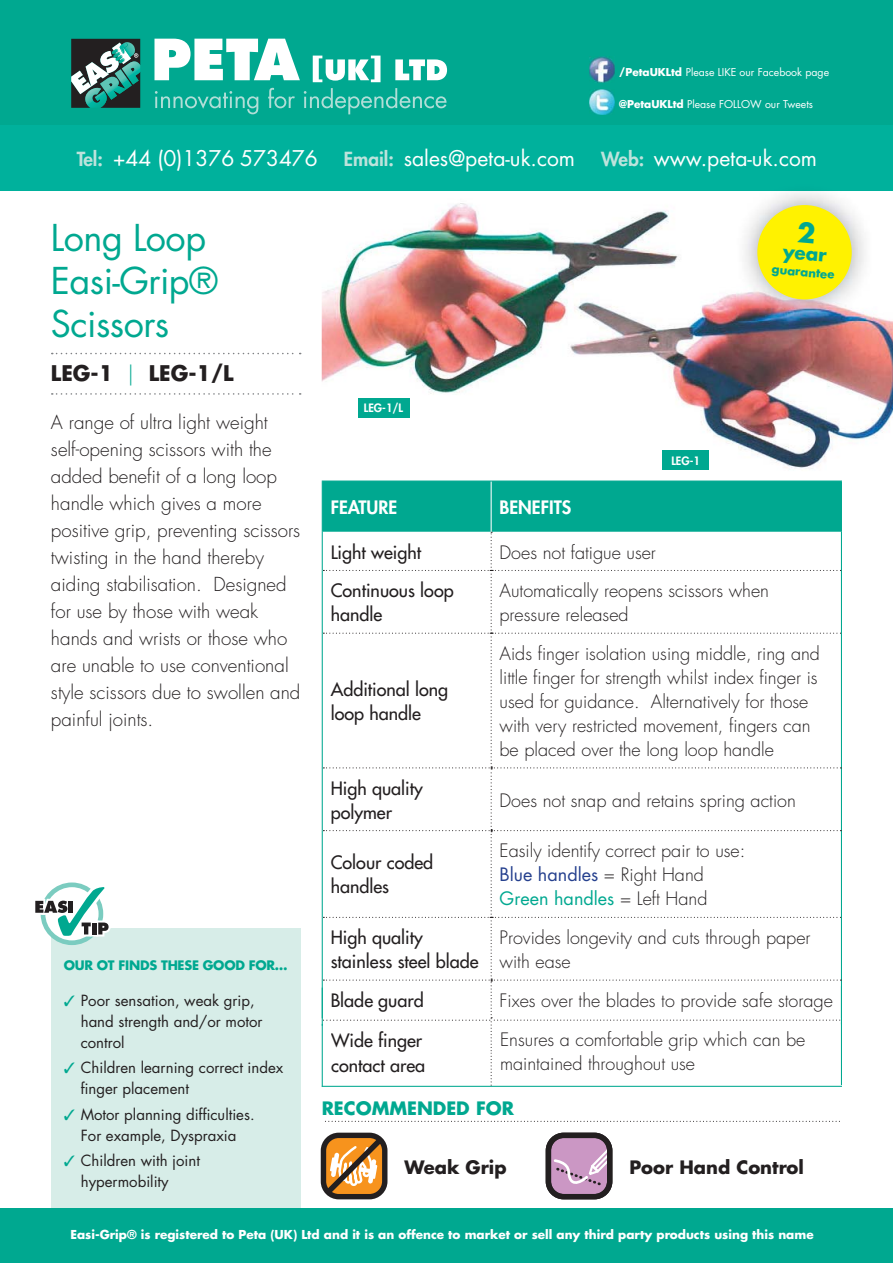
<style>
.page{position:relative;width:893px;height:1263px;background:#fff}
.page>*{position:absolute;margin:0;border:0;box-sizing:border-box;transform-origin:0 0}
.t1{font:36px/43.2px "Futura Std";letter-spacing:-.015em;color:#00a890}
.t2{font:21px "Futura Std";color:#fff}
.t3{font:700 21px "Futura Std";color:#231f20}
.t4{font:300 18.75px/27px "Futura Std";color:#231f20}
.t5{font:700 18.3px "Futura Std";color:#00a890}
.t6{font:300 18px/24px "Futura Std";color:#231f20}
.t7{font:500 18px/24px "Futura Std";color:#231f20}
.t8{font:700 18px "Futura Std";color:#231f20}
.t9{font:800 18px "Futura Std";color:#fff}
.t10{font:700 18px "Futura Std";color:#00a890}
.t11{font:15px/21px "Futura Std";color:#231f20}
.t12{font:700 12.75px "Futura Std";letter-spacing:-.02em;color:#00a890}
.t13{font:700 12px "Futura Std";color:#fff}
.t14{font:700 11.7px "Futura Std";color:#00a890}
.t15{font:800 11.25px "Futura Std";color:#fff}
.t16{font:10.5px "Futura Std";color:#fff}
.s1{font-weight:700}
.s2{font-weight:800;font-size:18.9px;color:#bde3dc}
.s3{font-weight:300;color:#00a890}
.s4{font-weight:400;color:#25408e}
.s5{font-weight:400;color:#00a890}
</style>
<div class="page">
<img style="left:322px;top:203px;width:571px;height:278px">
<div style="left:51px;top:928px;width:249px;height:285px;background:#d7ede8"></div>
<div style="left:0;top:0;width:893px;height:190px;background:#00b19c"></div>
<div style="left:0;top:0;width:893px;height:125px;background:#00a890"></div>
<svg style="left:52px;top:353px;width:249px;height:1px"></svg>
<svg style="left:52px;top:393px;width:249px;height:2px"></svg>
<svg style="left:71px;top:39px;width:69px;height:69px;background:#4c706c"></svg>
<svg style="left:154px;top:39px;width:146px;height:41px"></svg>
<svg style="left:313px;top:56px;width:67px;height:26px"></svg>
<svg style="left:395px;top:59px;width:52px;height:21px"></svg>
<svg style="left:155px;top:91px;width:103px;height:23px"></svg>
<svg style="left:268px;top:88px;width:27px;height:20px"></svg>
<svg style="left:304px;top:88px;width:143px;height:26px"></svg>
<img style="left:589px;top:56px;width:26px;height:26px">
<img style="left:589px;top:89px;width:26px;height:26px">
<hr style="left:322px;top:481px;width:520px;height:1px;background:#00a890">
<hr style="left:841px;top:482px;width:1px;height:50px;background:#00a890">
<hr style="left:841px;top:532px;width:1px;height:38px;background:#00a890">
<hr style="left:841px;top:570px;width:1px;height:63px;background:#00a890">
<hr style="left:841px;top:633px;width:1px;height:135px;background:#00a890">
<hr style="left:841px;top:768px;width:1px;height:63px;background:#00a890">
<hr style="left:841px;top:831px;width:1px;height:86px;background:#00a890">
<hr style="left:841px;top:917px;width:1px;height:63px;background:#00a890">
<hr style="left:841px;top:980px;width:1px;height:38px;background:#00a890">
<hr style="left:322px;top:1086px;width:520px;height:1px;background:#00a890">
<div style="left:0;top:1208px;width:893px;height:55px;background:#00a890"></div>
<svg style="left:322px;top:1120px;width:518px;height:80px"></svg>
<div style="left:546px;top:1133px;width:66px;height:66px;border:5px solid #231f20;border-radius:15px"></div>
<svg style="left:35px;top:882px;width:76px;height:60px"></svg>
<div style="left:662px;top:451px;width:47px;height:19px;background:#00a890"></div>
<div style="left:358px;top:398px;width:51px;height:19px;background:#00a890"></div>
<img style="left:736px;top:190px;width:137px;height:130px">
<div style="left:757px;top:205px;width:95px;height:94px;background:#fff200;border-radius:50%"></div>
<svg style="left:322px;top:481px;width:519px;height:604px"></svg>
<hr style="left:322px;top:1024px;width:1px;height:63px;background:#00a890">
<hr style="left:322px;top:988px;width:1px;height:38px;background:#00a890">
<hr style="left:841px;top:1022px;width:1px;height:63px;background:#00a890">
<hr style="left:841px;top:986px;width:1px;height:38px;background:#00a890">
<p class="t16" style="left:619px;top:68px;width:211px"><span class="s1">/PetaUKLtd</span> Please LIKE our Facebook page</p>
<p class="t16" style="left:619px;top:99px;width:195px"><span class="s1">@PetaUKLtd</span> Please FOLLOW our Tweets</p>
<p class="t2" style="left:77px;top:149px;width:243px"><span class="s2">Tel:</span> +44 (0)1376 573476</p>
<p class="t2" style="left:344px;top:149px;width:233px"><span class="s2">Email:</span> sales@peta-uk.com</p>
<p class="t2" style="left:601px;top:149px;width:217px"><span class="s2">Web:</span> www.peta-uk.com</p>
<h1 class="t1" style="left:51px;top:218px;width:169px">Long Loop<br>Easi-Grip®<br>Scissors</h1>
<p class="t3" style="left:51px;top:364px;width:184px">LEG-1 <span class="s3">|</span> LEG-1/L</p>
<p class="t4" style="left:51px;top:410px;width:251px">A range of ultra light weight self-opening scissors with the added benefit of a long loop handle which gives a more positive grip, preventing scissors twisting in the hand thereby aiding stabilisation. Designed for use by those with weak hands and wrists or those who are unable to use conventional style scissors due to swollen and painful joints.</p>
<p class="t12" style="left:64px;top:960px;width:225px">OUR OT FINDS THESE GOOD FOR…</p>
<p class="t11" style="left:81px;top:991px;width:183px">Poor sensation, weak grip, hand strength and/or motor control</p>
<p class="t11" style="left:81px;top:1058px;width:204px">Children learning correct index finger placement</p>
<p class="t11" style="left:81px;top:1105px;width:175px">Motor planning difficulties.<br>For example, Dyspraxia</p>
<p class="t11" style="left:81px;top:1151px;width:121px">Children with joint hypermobility</p>
<p class="t15" style="left:364px;top:402px;width:41px">LEG-1/L</p>
<p class="t15" style="left:671px;top:454px;width:30px">LEG-1</p>
<p class="t5" style="left:784px;top:242px;width:45px;rotate:5deg">year</p>
<p class="t14" style="left:772px;top:264px;width:64px;rotate:5deg">guarantee</p>
<p class="t9" style="left:331px;top:497px;width:68px">FEATURE</p>
<p class="t9" style="left:499px;top:497px;width:73px">BENEFITS</p>
<p class="t7" style="left:331px;top:541px;width:92px">Light weight</p>
<p class="t6" style="left:499px;top:541px;width:158px">Does not fatigue user</p>
<p class="t7" style="left:331px;top:580px;width:125px">Continuous loop handle</p>
<p class="t6" style="left:499px;top:580px;width:271px">Automatically reopens scissors when pressure released</p>
<p class="t7" style="left:331px;top:678px;width:119px">Additional long loop handle</p>
<p class="t7" style="left:331px;top:777px;width:94px">High quality polymer</p>
<p class="t6" style="left:499px;top:643px;width:322px">Aids finger isolation using middle, ring and little finger for strength whilst index finger is used for guidance. Alternatively for those with very restricted movement, fingers can be placed over the long loop handle</p>
<p class="t6" style="left:499px;top:789px;width:298px">Does not snap and retains spring action</p>
<p class="t7" style="left:331px;top:852px;width:104px">Colour coded handles</p>
<p class="t6" style="left:499px;top:840px;width:247px">Easily identify correct pair to use:<br><span class="s4">Blue handles</span> = Right Hand<br><span class="s5">Green handles</span> = Left Hand</p>
<p class="t7" style="left:331px;top:927px;width:149px">High quality stainless steel blade</p>
<p class="t6" style="left:499px;top:927px;width:312px">Provides longevity and cuts through paper with ease</p>
<p class="t7" style="left:331px;top:989px;width:95px">Blade guard</p>
<p class="t6" style="left:499px;top:990px;width:335px">Fixes over the blades to provide safe storage</p>
<p class="t7" style="left:331px;top:1029px;width:95px;line-height:24.8px">Wide finger contact area</p>
<p class="t6" style="left:500px;top:1028px;width:307px;line-height:24.8px">Ensures a comfortable grip which can be maintained throughout use</p>
<p class="t10" style="left:322px;top:1100px;width:194px">RECOMMENDED FOR</p>
<p class="t8" style="left:404px;top:1159px;width:104px">Weak Grip</p>
<p class="t8" style="left:629px;top:1159px;width:176px">Poor Hand Control</p>
<p class="t13" style="left:70px;top:1229px;width:745px">Easi-Grip® is registered to Peta (UK) Ltd and it is an offence to market or sell any third party products using this name</p>
</div>
